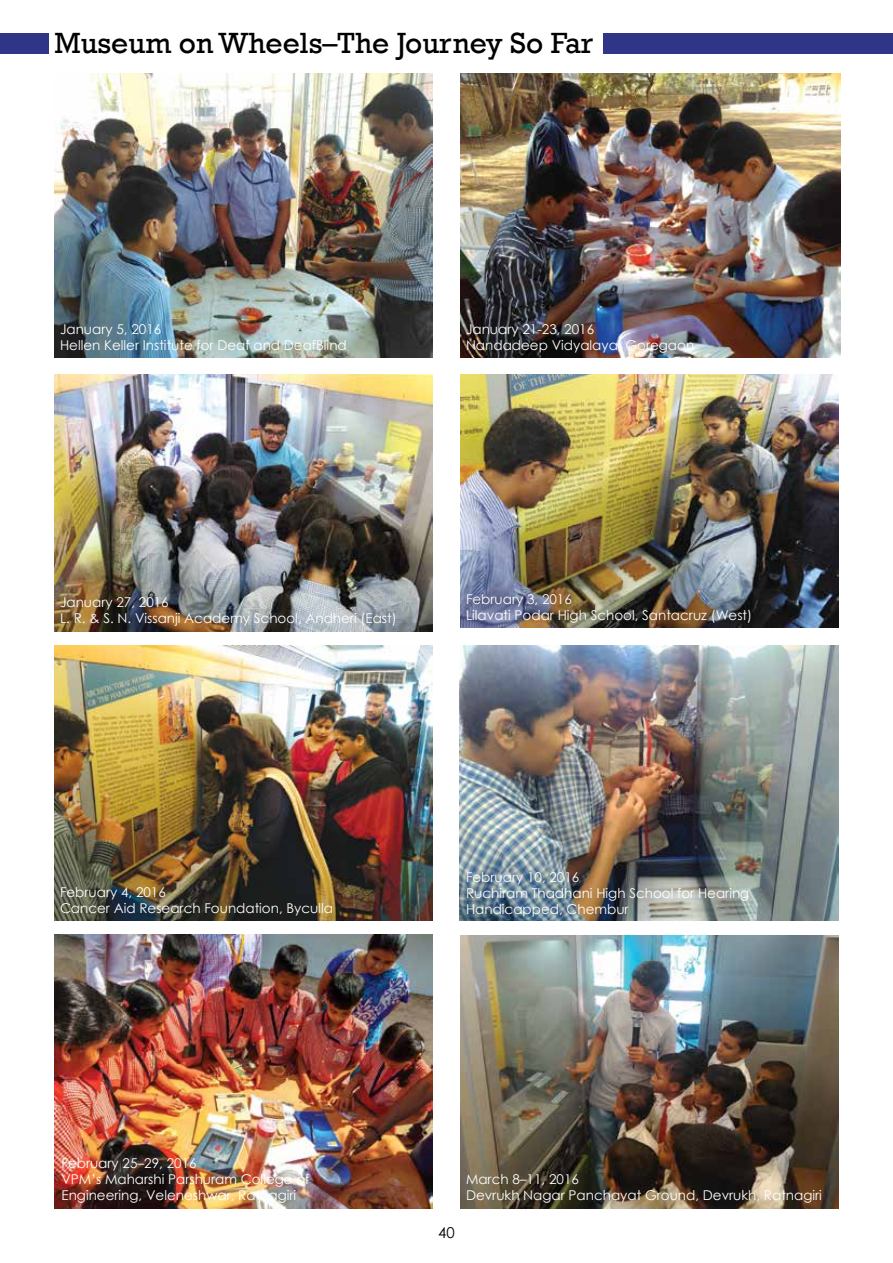
<style>
.page{position:relative;width:893px;height:1263px;background:#fff}
.page>*{position:absolute;margin:0;border:0;box-sizing:border-box;transform-origin:0 0}
.t1{font:30px "Rockwell";color:#000}
.t2{font:15px "Century Gothic";color:#000}
.t3{font:13.5px/16.2px "Century Gothic";color:#fff}
</style>
<div class="page">
<img style="left:54px;top:646px;width:379px;height:274px">
<img style="left:54px;top:935px;width:379px;height:274px">
<img style="left:54px;top:73px;width:379px;height:284px">
<img style="left:460px;top:73px;width:381px;height:284px">
<img style="left:460px;top:936px;width:379px;height:273px">
<img style="left:460px;top:374px;width:379px;height:253px">
<img style="left:54px;top:374px;width:379px;height:257px">
<img style="left:460px;top:646px;width:379px;height:274px">
<div style="left:604px;top:33px;width:289px;height:21px;background:#2f3587"></div>
<div style="left:0;top:33px;width:48px;height:21px;background:#2f3587"></div>
<h1 class="t1" style="left:54px;top:25px;width:541px">Museum on Wheels–The Journey So Far</h1>
<p class="t3" style="left:60px;top:320px;width:288px">January 5, 2016<br>Hellen Keller Institute for Deaf and DeafBlind</p>
<p class="t3" style="left:466px;top:320px;width:230px">January 21-23, 2016<br>Nandadeep Vidyalaya, Goregaon</p>
<p class="t3" style="left:60px;top:594px;width:338px">January 27, 2016<br>L. R. &amp; S. N. Vissanji Academy School, Andheri (East)</p>
<p class="t3" style="left:466px;top:591px;width:288px">February 3, 2016<br>Lilavati Podar High School, Santacruz (West)</p>
<p class="t3" style="left:60px;top:884px;width:275px">February 4, 2016<br>Cancer Aid Research Foundation, Byculla</p>
<p class="t3" style="left:61px;top:1154px;width:249px">February 25–29, 2016<br>VPM’s Maharshi Parshuram College of<br>Engineering, Veleneshwar, Ratnagiri</p>
<p class="t3" style="left:466px;top:868px;width:285px">February 10, 2016<br>Ruchiram Thadhani High School for Hearing<br>Handicapped, Chembur</p>
<p class="t2" style="left:438px;top:1222px;width:18px">40</p>
<p class="t3" style="left:466px;top:1170px;width:357px">March 8–11, 2016<br>Devrukh Nagar Panchayat Ground, Devrukh, Ratnagiri</p>
</div>
